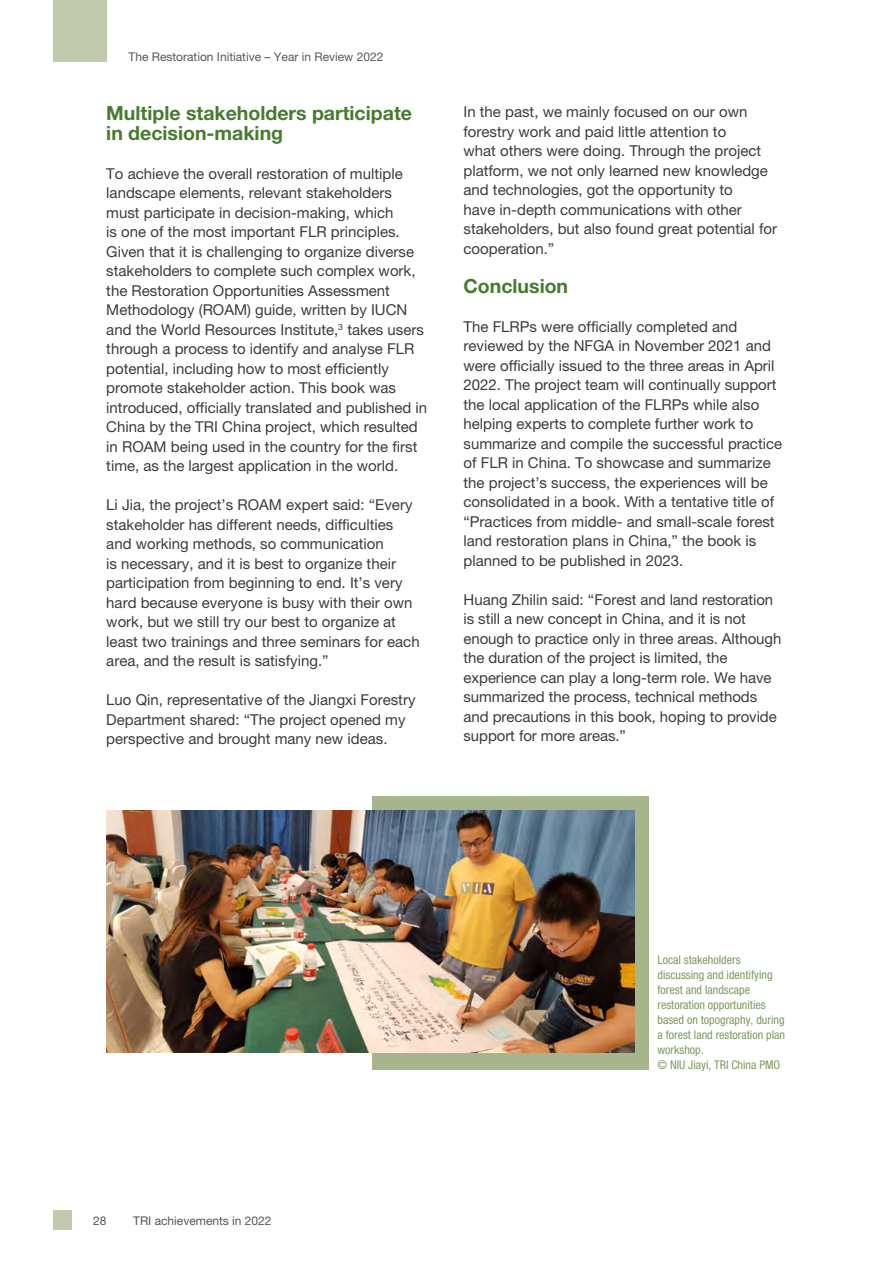
<style>
.page{position:relative;width:893px;height:1263px;background:#fff}
.page>*{position:absolute;margin:0;border:0;box-sizing:border-box;transform-origin:0 0}
.t1{font:700 19.5px/19.5px "Helvetica Neue LT Std";color:#467b30}
.t2{font:15px/19.5px "Helvetica Neue LT Std";color:#3c3c3b}
.t3{font:condensed 12px/15px "Helvetica Neue LT Std";color:#6e8f4d}
.t4{font:12px "Helvetica Neue LT Std";color:#575756}
</style>
<div class="page">
<div style="left:373px;top:796px;width:276px;height:274px;background:#a6b58b"></div>
<img style="left:106px;top:810px;width:528px;height:242px">
<div style="left:53px;top:1211px;width:19px;height:19px;background:#c1caad"></div>
<div style="left:53px;top:0;width:53px;height:62px;background:#c1caad"></div>
<p class="t4" style="left:128px;top:50px;width:256px">The Restoration Initiative – Year in Review 2022</p>
<h1 class="t1" style="left:106px;top:103px;width:307px">Multiple stakeholders participate in decision-making</h1>
<p class="t2" style="left:106px;top:163px;width:322px">To achieve the overall restoration of multiple landscape elements, relevant stakeholders must participate in decision-making, which<br>is one of the most important FLR principles.<br>Given that it is challenging to organize diverse stakeholders to complete such complex work, the Restoration Opportunities Assessment Methodology (ROAM) guide, written by IUCN and the World Resources Institute,<sup>3</sup> takes users through a process to identify and analyse FLR potential, including how to most efficiently promote stakeholder action. This book was introduced, officially translated and published in China by the TRI China project, which resulted in ROAM being used in the country for the first time, as the largest application in the world.</p>
<p class="t2" style="left:106px;top:495px;width:315px">Li Jia, the project’s ROAM expert said: “Every stakeholder has different needs, difficulties and working methods, so communication<br>is necessary, and it is best to organize their participation from beginning to end. It’s very hard because everyone is busy with their own work, but we still try our best to organize at least two trainings and three seminars for each area, and the result is satisfying.”</p>
<p class="t2" style="left:106px;top:690px;width:311px">Luo Qin, representative of the Jiangxi Forestry<br>Department shared: “The project opened my perspective and brought many new ideas.</p>
<p class="t2" style="left:463px;top:102px;width:315px">In the past, we mainly focused on our own forestry work and paid little attention to<br>what others were doing. Through the project platform, we not only learned new knowledge and technologies, got the opportunity to<br>have in-depth communications with other stakeholders, but also found great potential for cooperation.”</p>
<h1 class="t1" style="left:463px;top:275px;width:106px">Conclusion</h1>
<p class="t2" style="left:463px;top:316px;width:320px">The FLRPs were officially completed and reviewed by the NFGA in November 2021 and were officially issued to the three areas in April 2022. The project team will continually support the local application of the FLRPs while also helping experts to complete further work to summarize and compile the successful practice of FLR in China. To showcase and summarize the project’s success, the experiences will be consolidated in a book. With a tentative title of “Practices from middle- and small-scale forest land restoration plans in China,” the book is planned to be published in 2023.</p>
<p class="t2" style="left:463px;top:589px;width:319px">Huang Zhilin said: “Forest and land restoration is still a new concept in China, and it is not enough to practice only in three areas. Although the duration of the project is limited, the experience can play a long-term role. We have summarized the process, technical methods and precautions in this book, hoping to provide support for more areas.”</p>
<p class="t4" style="left:93px;top:1213px;width:15px">28</p>
<p class="t4" style="left:133px;top:1213px;width:140px">TRI achievements in 2022</p>
<p class="t3" style="left:657px;top:952px;width:129px">Local stakeholders discussing and identifying forest and landscape restoration opportunities based on topography, during a forest land restoration plan workshop.<br>© NIU Jiayi, TRI China PMO</p>
</div>
